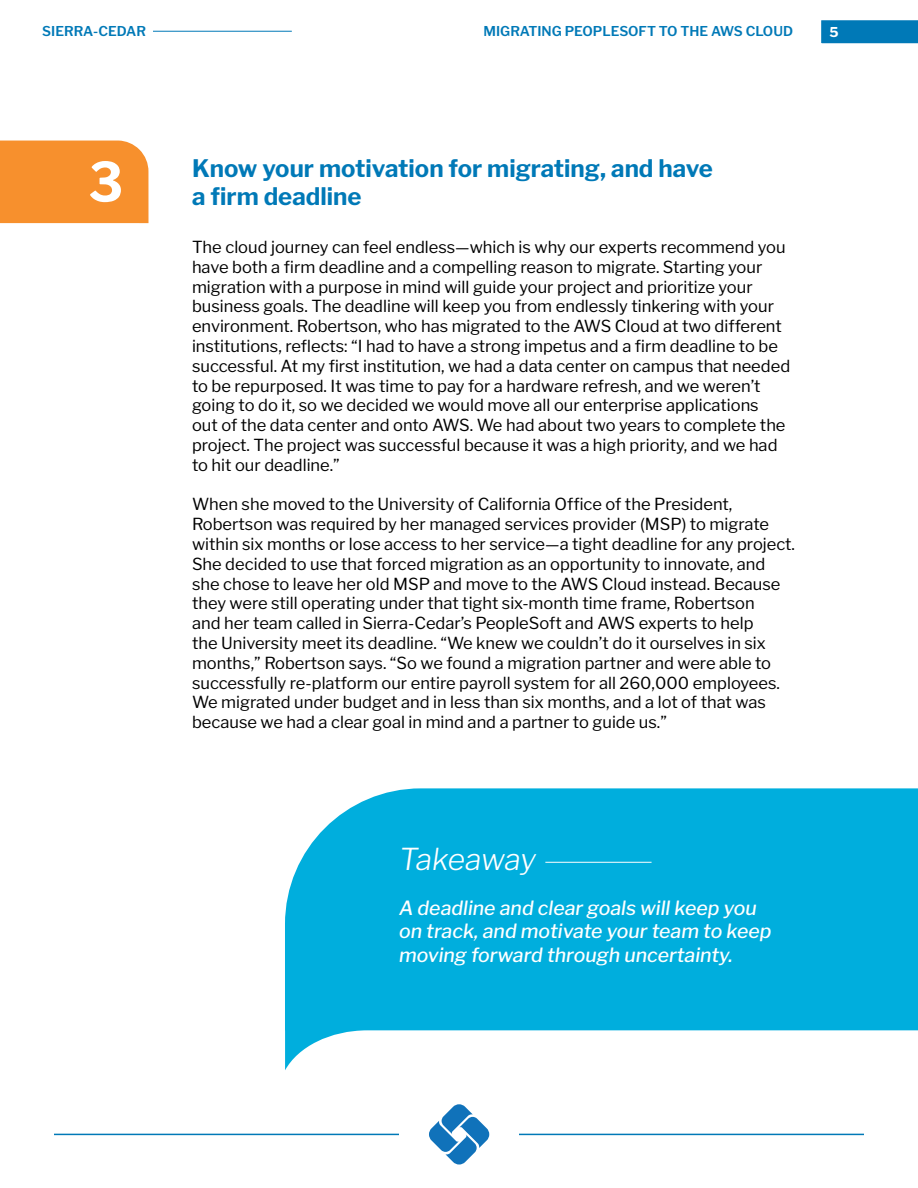
<style>
.page{position:relative;width:918px;height:1188px;background:#fff}
.page>*{position:absolute;margin:0;border:0;box-sizing:border-box;transform-origin:0 0}
.t1{font:700 54px "Libre Franklin";color:#fff;scale:.96 1}
.t2{font:italic 300 30px "Libre Franklin";letter-spacing:-.01em;color:#fff}
.t3{font:700 24px/28.8px "Libre Franklin";color:#0079b7}
.t4{font:italic 500 19.5px/23.4px "Libre Franklin";color:#fff}
.t5{font:16.5px/19.8px "Libre Franklin";color:#000}
.t6{font:600 13.5px "Libre Franklin";color:#0079b7}
.t7{font:700 13.5px "Libre Franklin";color:#fff}
</style>
<div class="page">
<svg style="left:821px;top:20px;width:97px;height:24px;background:#0b7eba"></svg>
<hr style="left:153px;top:31px;width:139px;height:1px;background:#0079b7">
<svg style="left:429px;top:1104px;width:60px;height:61px"></svg>
<hr style="left:54px;top:1134px;width:345px;height:1px;background:#0079b7">
<hr style="left:519px;top:1134px;width:345px;height:1px;background:#0079b7">
<div style="left:0;top:141px;width:148px;height:83px;background:#f7902d"></div>
<svg style="left:285px;top:788px;width:633px;height:282px;fill:#00aedd"></svg>
<hr style="left:545px;top:862px;width:107px;height:1px;background:#fff">
<p class="t6" style="left:42px;top:20px;width:105px">SIERRA-CEDAR</p>
<p class="t6" style="left:484px;top:20px;width:311px">MIGRATING PEOPLESOFT TO THE AWS CLOUD</p>
<p class="t7" style="left:830px;top:21px;width:11px">5</p>
<h1 class="t1" style="left:89px;top:140px;width:37px">3</h1>
<h3 class="t3" style="left:192px;top:151px;width:522px">Know your motivation for migrating, and have a firm deadline</h3>
<p class="t5" style="left:192px;top:236px;width:600px">The cloud journey can feel endless—which is why our experts recommend you have both a firm deadline and a compelling reason to migrate. Starting your migration with a purpose in mind will guide your project and prioritize your business goals. The deadline will keep you from endlessly tinkering with your environment. Robertson, who has migrated to the AWS Cloud at two different institutions, reflects: “I had to have a strong impetus and a firm deadline to be successful. At my first institution, we had a data center on campus that needed to be repurposed. It was time to pay for a hardware refresh, and we weren’t going to do it, so we decided we would move all our enterprise applications<br>out of the data center and onto AWS. We had about two years to complete the project. The project was successful because it was a high priority, and we had to hit our deadline.”</p>
<p class="t5" style="left:192px;top:493px;width:605px">When she moved to the University of California Office of the President, Robertson was required by her managed services provider (MSP) to migrate within six months or lose access to her service—a tight deadline for any project.<br>She decided to use that forced migration as an opportunity to innovate, and she chose to leave her old MSP and move to the AWS Cloud instead. Because they were still operating under that tight six-month time frame, Robertson<br>and her team called in Sierra-Cedar’s PeopleSoft and AWS experts to help<br>the University meet its deadline. “We knew we couldn’t do it ourselves in six months,” Robertson says. “So we found a migration partner and were able to successfully re-platform our entire payroll system for all 260,000 employees.<br>We migrated under budget and in less than six months, and a lot of that was because we had a clear goal in mind and a partner to guide us.”</p>
<h2 class="t2" style="left:399px;top:837px;width:139px">Takeaway</h2>
<p class="t4" style="left:399px;top:894px;width:374px">A deadline and clear goals will keep you on track, and motivate your team to keep moving forward through uncertainty.</p>
</div>
